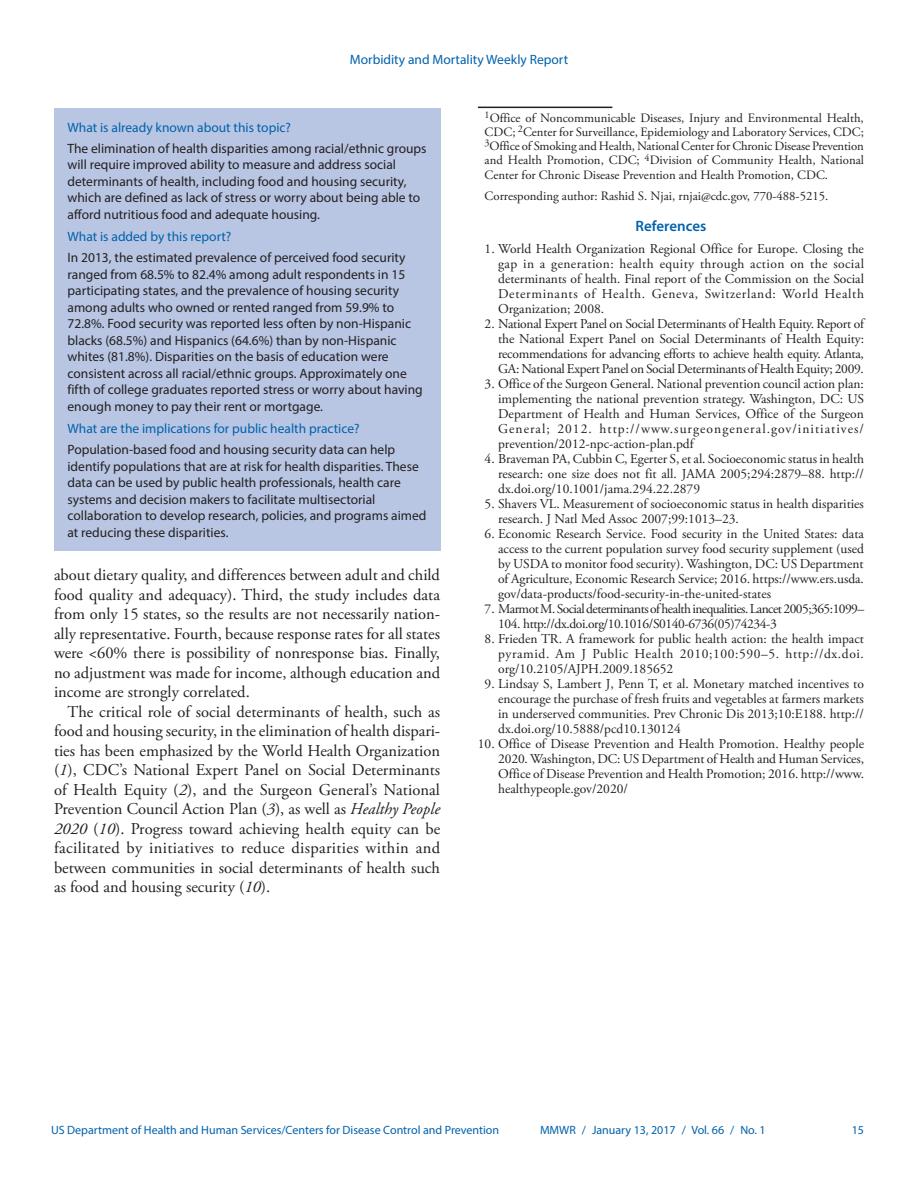
<style>
.page{position:relative;width:918px;height:1188px;background:#fff}
.page>*{position:absolute;margin:0;border:0;box-sizing:border-box;transform-origin:0 0}
.Paragraph{font:16.5px/19.5px "Adobe Garamond Pro";color:#231f20;text-align:justify}
.Ref_Title{font:600 15px "Myriad Pro";color:#0161ab}
.Reference_10{font:13.5px/15px "Adobe Garamond Pro";color:#231f20;text-align:justify}
.Summary_Box_Text{font:13.5px/16.5px "Myriad Pro";color:#231f20}
.Summary_Box_Heading{font:13.5px "Myriad Pro";color:#0161ab}
.Reference_10-2{font:13.5px/15px "Adobe Garamond Pro";letter-spacing:-.04em;color:#231f20}
.Author_Affiliations{font:12.75px/14.2px "Adobe Garamond Pro";color:#231f20;text-align:justify}
.Corresponding_Author{font:12.75px "Adobe Garamond Pro";color:#231f20}
.t1{font:12px "Myriad Pro";color:#0161ab}
.s1{font-style:italic}
</style>
<div class="page">
<hr style="left:478px;top:107px;width:134px;height:1px;background:#231f20">
<div style="left:54px;top:108px;width:386px;height:442px;background:#b8c6e3"></div>
<p class="Summary_Box_Heading" style="left:350px;top:51px;width:220px">Morbidity and Mortality Weekly Report</p>
<h1 class="Summary_Box_Heading" style="left:68px;top:119px;width:225px">What is already known about this topic?</h1>
<p class="Summary_Box_Text" style="left:68px;top:140px;width:361px">The elimination of health disparities among racial/ethnic groups will require improved ability to measure and address social determinants of health, including food and housing security, which are defined as lack of stress or worry about being able to afford nutritious food and adequate housing.</p>
<h1 class="Summary_Box_Heading" style="left:68px;top:228px;width:165px">What is added by this report?</h1>
<p class="Summary_Box_Text" style="left:68px;top:249px;width:357px">In 2013, the estimated prevalence of perceived food security ranged from 68.5% to 82.4% among adult respondents in 15 participating states, and the prevalence of housing security among adults who owned or rented ranged from 59.9% to 72.8%. Food security was reported less often by non-Hispanic blacks (68.5%) and Hispanics (64.6%) than by non-Hispanic whites (81.8%). Disparities on the basis of education were consistent across all racial/ethnic groups. Approximately one fifth of college graduates reported stress or worry about having enough money to pay their rent or mortgage.</p>
<h1 class="Summary_Box_Heading" style="left:68px;top:420px;width:294px">What are the implications for public health practice?</h1>
<p class="Summary_Box_Text" style="left:68px;top:441px;width:361px">Population-based food and housing security data can help identify populations that are at risk for health disparities. These data can be used by public health professionals, health care systems and decision makers to facilitate multisectorial collaboration to develop research, policies, and programs aimed at reducing these disparities.</p>
<p class="Paragraph" style="left:54px;top:566px;width:388px">about dietary quality, and differences between adult and child food quality and adequacy). Third, the study includes data from only 15 states, so the results are not necessarily nation&shy;ally representative. Fourth, because response rates for all states were &lt;60% there is possibility of nonresponse bias. Finally, no adjustment was made for income, although education and income are strongly correlated.</p>
<p class="Paragraph" style="left:54px;top:702px;width:388px;text-indent:13px">The critical role of social determinants of health, such as food and housing security, in the elimination of health dispari&shy;ties has been emphasized by the World Health Organization (<span class="s1">1</span>), CDC’s National Expert Panel on Social Determinants of Health Equity (<span class="s1">2</span>), and the Surgeon General’s National Prevention Council Action Plan (<span class="s1">3</span>), as well as <span class="s1">Healthy People 2020</span> (<span class="s1">10</span>). Progress toward achieving health equity can be facilitated by initiatives to reduce disparities within and between communities in social determinants of health such as food and housing security (<span class="s1">10</span>).</p>
<p class="Author_Affiliations" style="left:485px;top:111px;width:381px"><sup>1</sup>Office of Noncommunicable Diseases, Injury and Environmental Health, CDC; <sup>2</sup>Center for Surveillance, Epidemiology and Laboratory Services, CDC; <sup>3</sup>Office of Smoking and Health, National Center for Chronic Disease Prevention and Health Promotion, CDC; <sup>4</sup>Division of Community Health, National Center for Chronic Disease Prevention and Health Promotion, CDC.</p>
<p class="Corresponding_Author" style="left:485px;top:188px;width:345px">Corresponding author: Rashid S. Njai, rnjai@cdc.gov, 770-488-5215.</p>
<h1 class="Ref_Title" style="left:636px;top:217px;width:72px">References</h1>
<p class="Reference_10" style="left:498px;top:242px;width:367px;text-indent:-14px">1. World Health Organization Regional Office for Europe. Closing the gap in a generation: health equity through action on the social determinants of health. Final report of the Commission on the Social Determinants of Health. Geneva, Switzerland: World Health Organization; 2008.</p>
<p class="Reference_10" style="left:498px;top:317px;width:367px;text-indent:-14px">2. National Expert Panel on Social Determinants of Health Equity. Report of the National Expert Panel on Social Determinants of Health Equity: recommendations for advancing efforts to achieve health equity. Atlanta, GA: National Expert Panel on Social Determinants of Health Equity; 2009.</p>
<p class="Reference_10" style="left:498px;top:377px;width:367px;text-indent:-14px">3. Office of the Surgeon General. National prevention council action plan: implementing the national prevention strategy. Washington, DC: US Department of Health and Human Services, Office of the Surgeon General; 2012. http://www.surgeongeneral.gov/initiatives/ prevention/2012-npc-action-plan.pdf</p>
<p class="Reference_10" style="left:498px;top:452px;width:367px;text-indent:-14px">4. Braveman PA, Cubbin C, Egerter S, et al. Socioeconomic status in health research: one size does not fit all. JAMA 2005;294:2879–88. http:// dx.doi.org/10.1001/jama.294.22.2879</p>
<p class="Reference_10" style="left:498px;top:497px;width:367px;text-indent:-14px">5. Shavers VL. Measurement of socioeconomic status in health disparities research. J Natl Med Assoc 2007;99:1013–23.</p>
<p class="Reference_10" style="left:498px;top:527px;width:367px;text-indent:-14px">6. Economic Research Service. Food security in the United States: data access to the current population survey food security supplement (used by USDA to monitor food security). Washington, DC: US Department of Agriculture, Economic Research Service; 2016. https://www.ers.usda. gov/data-products/food-security-in-the-united-states</p>
<p class="Reference_10-2" style="left:498px;top:602px;width:368px;text-indent:-14px">7. Marmot M. Social determinants of health inequalities. Lancet 2005;365:1099–<br>104. http://dx.doi.org/10.1016/S0140-6736(05)74234-3</p>
<p class="Reference_10" style="left:498px;top:632px;width:367px;text-indent:-14px">8. Frieden TR. A framework for public health action: the health impact pyramid. Am J Public Health 2010;100:590–5. http://dx.doi. org/10.2105/AJPH.2009.185652</p>
<p class="Reference_10" style="left:498px;top:677px;width:367px;text-indent:-14px">9. Lindsay S, Lambert J, Penn T, et al. Monetary matched incentives to encourage the purchase of fresh fruits and vegetables at farmers markets in underserved communities. Prev Chronic Dis 2013;10:E188. http:// dx.doi.org/10.5888/pcd10.130124</p>
<p class="Reference_10" style="left:498px;top:737px;width:367px;text-indent:-20px">10. Office of Disease Prevention and Health Promotion. Healthy people 2020. Washington, DC: US Department of Health and Human Services, Office of Disease Prevention and Health Promotion; 2016. http://www. healthypeople.gov/2020/</p>
<p class="t1" style="left:51px;top:1123px;width:450px">US Department of Health and Human Services/Centers for Disease Control and Prevention</p>
<p class="t1" style="left:540px;top:1123px;width:227px">MMWR / January 13, 2017 / Vol. 66 / No. 1</p>
<p class="t1" style="left:852px;top:1123px;width:14px">15</p>
</div>
